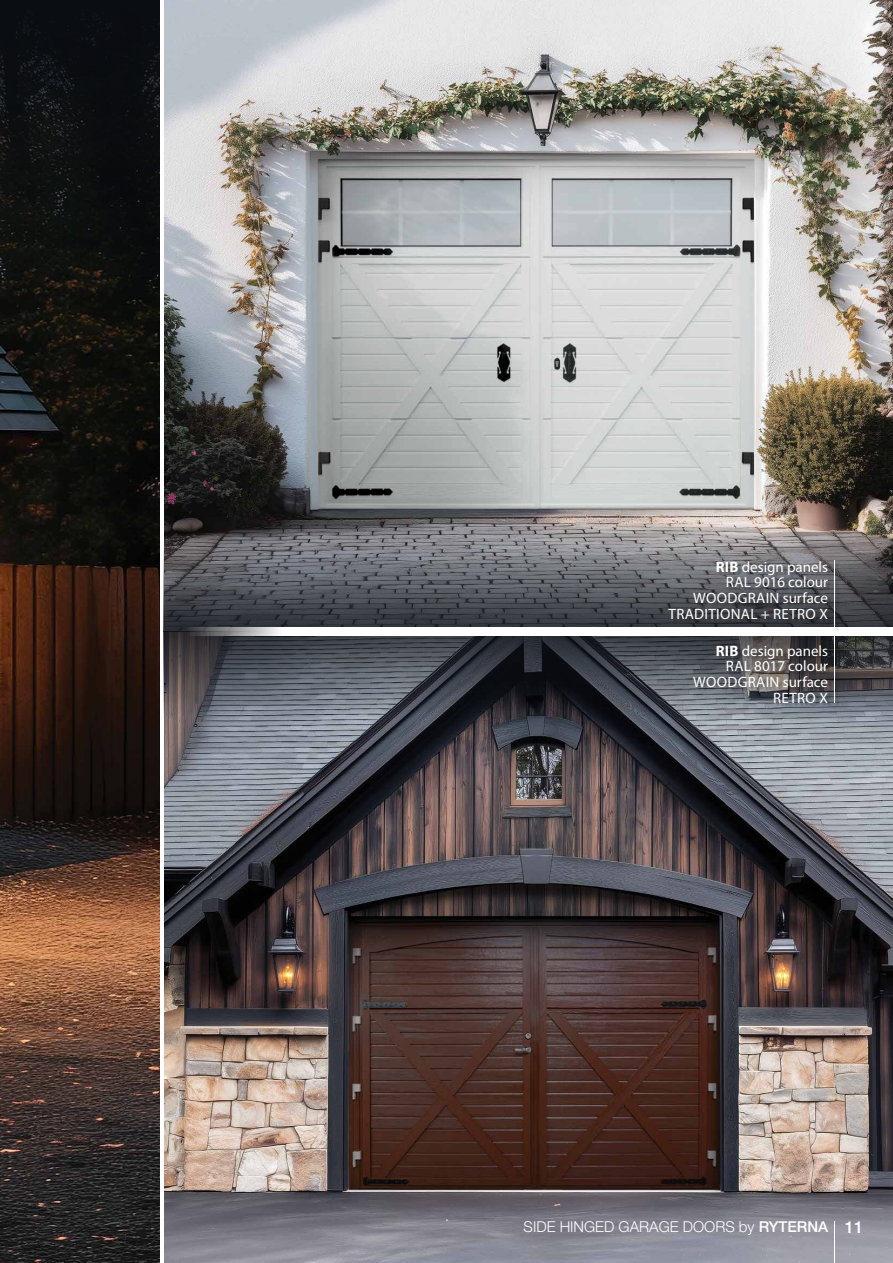
<style>
.page{position:relative;width:893px;height:1263px;background:#fff}
.page>*{position:absolute;margin:0;border:0;box-sizing:border-box;transform-origin:0 0}
.t1{font:15px/15.8px "Myriad Pro";letter-spacing:.02em;color:#fff;text-align:right}
.t2{font:15px/15.8px "Myriad Pro";color:#fff;text-align:right}
.t3{font:300 15px "Helvetica Neue LT Pro";color:#fff}
.s1{font-weight:700}
.s2{font-weight:500}
.s3{font-weight:500;font-size:16.5px}
</style>
<div class="page">
<img style="left:164px;top:0;width:729px;height:519px">
<img style="left:0;top:482px;width:160px;height:781px">
<div style="left:0;top:0;width:162px;height:482px;background:#0a0d12"></div>
<img style="left:164px;top:744px;width:729px;height:519px">
<hr style="left:160px;top:0;width:4px;height:1263px;background:#fff">
<svg style="left:164px;top:636px;width:729px;height:108px;background:#4e525a"></svg>
<svg style="left:164px;top:519px;width:729px;height:108px;background:#646468"></svg>
<hr style="left:835px;top:637px;width:4px;height:70px;background:#000;opacity:.3">
<hr style="left:834px;top:636px;width:1px;height:66px;background:#fff">
<div style="left:695px;top:646px;width:138px;height:61px;background:#000;opacity:.3"></div>
<svg style="left:164px;top:627px;width:114px;height:9px"></svg>
<hr style="left:835px;top:561px;width:4px;height:71px;background:#000;opacity:.3">
<hr style="left:834px;top:560px;width:1px;height:67px;background:#fff">
<div style="left:670px;top:562px;width:163px;height:62px;background:#000;opacity:.3"></div>
<hr style="left:834px;top:1221px;width:1px;height:42px;background:#fff">
<p class="t1" style="left:669px;top:558px;width:161px"><span class="s1">RIB</span> design panels<br>RAL 9016 colour<br>WOODGRAIN surface<br>TRADITIONAL + RETRO X</p>
<p class="t2" style="left:693px;top:642px;width:136px"><span class="s1">RIB</span> design panels<br>RAL 8017 colour<br>WOODGRAIN surface<br>RETRO X</p>
<p class="t3" style="left:524px;top:1217px;width:341px">SIDE HINGED GARAGE DOORS by <span class="s2">RYTERNA</span> <span class="s3">11</span></p>
</div>
